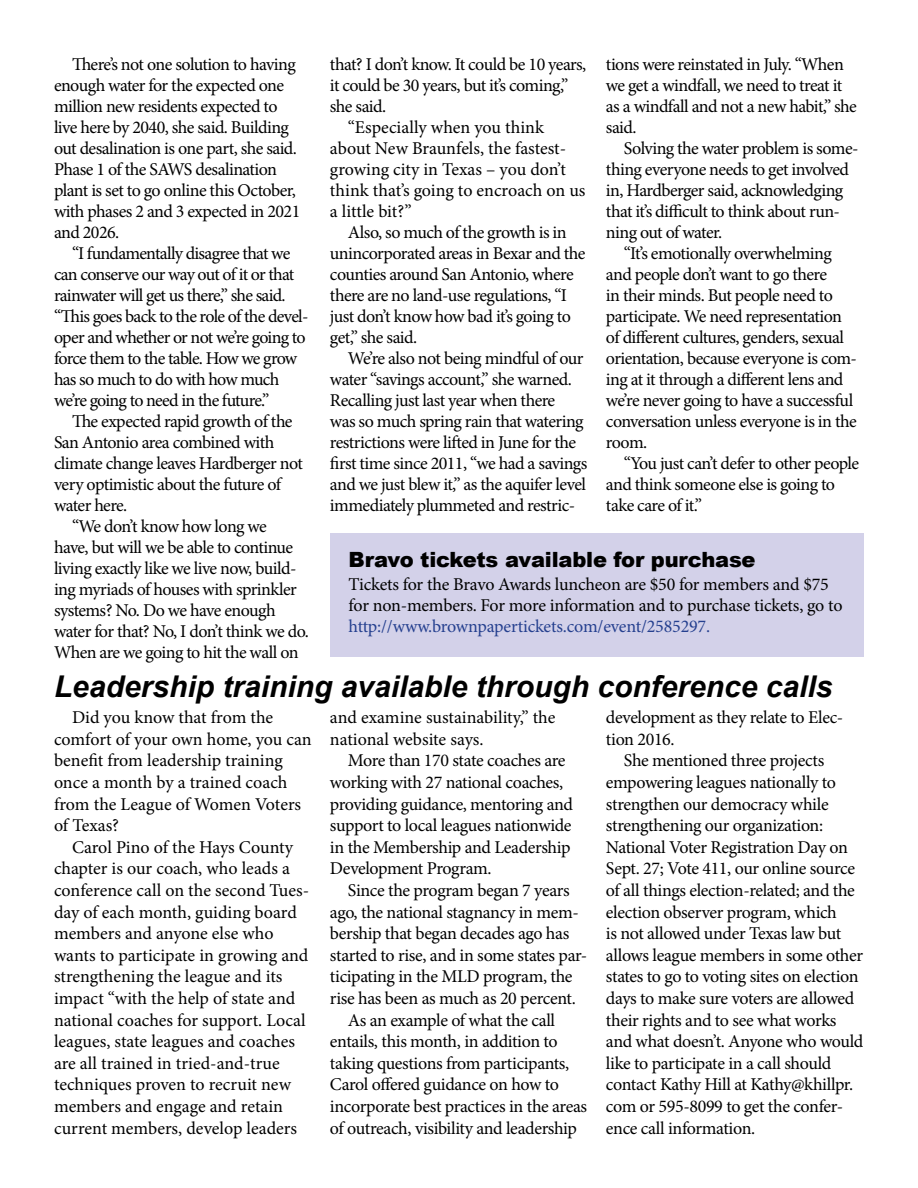
<style>
.page{position:relative;width:918px;height:1188px;background:#fff}
.page>*{position:absolute;margin:0;border:0;box-sizing:border-box;transform-origin:0 0}
.t1{font:italic 700 30px "Arial";color:#000}
.t2{font:900 21px "Arial";letter-spacing:-.01em;color:#000}
.t3{font:18px/21px "Minion Pro";letter-spacing:-.025em;color:#000}
.t4{font:18px/21.6px "Minion Pro";color:#000}
.t5{font:18px/21.6px "Minion Pro";letter-spacing:-.005em;color:#000}
.t6{font:18px/21px "Minion Pro";letter-spacing:-.045em;color:#000}
.t7{font:18px "Minion Pro";letter-spacing:-.01em;color:#25408f}
</style>
<div class="page">
<div style="left:330px;top:533px;width:534px;height:124px;background:#d3d1e9"></div>
<p class="t3" style="left:54px;top:54px;width:248px;text-indent:18px">There’s not one solution to having enough water for the expected one million new residents expected to live here by 2040, she said. Building out desalination is one part, she said.<br>Phase 1 of the SAWS desalination plant is set to go online this October, with phases 2 and 3 expected in 2021 and 2026.</p>
<p class="t6" style="left:54px;top:243px;width:256px;text-indent:18px">“I fundamentally disagree that we can conserve our way out of it or that rainwater will get us there,” she said. “This goes back to the role of the devel&shy;oper and whether or not we’re going to force them to the table. How we grow has so much to do with how much we’re going to need in the future.”</p>
<p class="t3" style="left:72px;top:411px;width:222px">The expected rapid growth of the</p>
<p class="t3" style="left:54px;top:432px;width:222px">San Antonio area combined with</p>
<p class="t3" style="left:54px;top:453px;width:251px">climate change leaves Hardberger not</p>
<p class="t3" style="left:54px;top:474px;width:229px">very optimistic about the future of</p>
<p class="t3" style="left:54px;top:495px;width:75px">water here.</p>
<p class="t3" style="left:72px;top:516px;width:196px">“We don’t know how long we</p>
<p class="t3" style="left:54px;top:537px;width:241px">have, but will we be able to continue</p>
<p class="t3" style="left:54px;top:558px;width:244px">living exactly like we live now, build-</p>
<p class="t3" style="left:54px;top:579px;width:244px">ing myriads of houses with sprinkler</p>
<p class="t3" style="left:54px;top:600px;width:223px">systems? No. Do we have enough</p>
<p class="t3" style="left:54px;top:621px;width:256px">water for that? No, I don’t think we do.</p>
<p class="t3" style="left:54px;top:642px;width:246px">When are we going to hit the wall on</p>
<p class="t3" style="left:330px;top:54px;width:258px">that? I don’t know. It could be 10 years,</p>
<p class="t3" style="left:330px;top:75px;width:240px">it could be 30 years, but it’s coming,”</p>
<p class="t3" style="left:330px;top:96px;width:58px">she said.</p>
<p class="t4" style="left:348px;top:117px;width:198px">“Especially when you think</p>
<p class="t5" style="left:330px;top:138px;width:238px">about New Braunfels, the fastest-</p>
<p class="t4" style="left:330px;top:159px;width:238px">growing city in Texas – you don’t</p>
<p class="t5" style="left:330px;top:180px;width:257px">think that’s going to encroach on us</p>
<p class="t3" style="left:330px;top:201px;width:83px">a little bit?”</p>
<p class="t3" style="left:348px;top:222px;width:220px">Also, so much of the growth is in</p>
<p class="t3" style="left:330px;top:243px;width:257px">unincorporated areas in Bexar and the</p>
<p class="t3" style="left:330px;top:264px;width:245px">counties around San Antonio, where</p>
<p class="t3" style="left:330px;top:285px;width:239px">there are no land-use regulations, “I</p>
<p class="t3" style="left:330px;top:306px;width:242px">just don’t know how bad it’s going to</p>
<p class="t3" style="left:330px;top:327px;width:89px">get,” she said.</p>
<p class="t3" style="left:348px;top:348px;width:237px">We’re also not being mindful of our</p>
<p class="t3" style="left:330px;top:369px;width:243px">water “savings account,” she warned.</p>
<p class="t3" style="left:330px;top:390px;width:227px">Recalling just last year when there</p>
<p class="t3" style="left:330px;top:411px;width:255px">was so much spring rain that watering</p>
<p class="t3" style="left:330px;top:432px;width:248px">restrictions were lifted in June for the</p>
<p class="t3" style="left:330px;top:453px;width:259px">first time since 2011, “we had a savings</p>
<p class="t3" style="left:330px;top:474px;width:257px">and we just blew it,” as the aquifer level</p>
<p class="t3" style="left:330px;top:495px;width:247px">immediately plummeted and restric-</p>
<p class="t3" style="left:606px;top:54px;width:252px">tions were reinstated in July. “When we get a windfall, we need to treat it as a windfall and not a new habit,” she said.</p>
<p class="t3" style="left:606px;top:138px;width:254px;text-indent:18px">Solving the water problem is some&shy;thing everyone needs to get involved in, Hardberger said, acknowledging that it’s difficult to think about run&shy;ning out of water.</p>
<p class="t3" style="left:606px;top:243px;width:253px;text-indent:18px">“It’s emotionally overwhelming and people don’t want to go there<br>in their minds. But people need to participate. We need representation of different cultures, genders, sexual orientation, because everyone is com&shy;ing at it through a different lens and we’re never going to have a successful conversation unless everyone is in the room.</p>
<p class="t3" style="left:606px;top:453px;width:255px;text-indent:18px">“You just can’t defer to other people and think someone else is going to take care of it.”</p>
<p class="t2" style="left:349px;top:544px;width:409px">Bravo tickets available for purchase</p>
<p class="t3" style="left:349px;top:574px;width:495px">Tickets for the Bravo Awards luncheon are $50 for members and $75 for non-members. For more information and to purchase tickets, go to</p>
<p class="t7" style="left:349px;top:614px;width:363px">http://www.brownpapertickets.com/event/2585297.</p>
<h1 class="t1" style="left:54px;top:666px;width:780px">Leadership training available through conference calls</h1>
<p class="t5" style="left:54px;top:707px;width:259px;text-indent:18px">Did you know that from the comfort of your own home, you can benefit from leadership training once a month by a trained coach from the League of Women Voters of Texas?</p>
<p class="t4" style="left:54px;top:836px;width:257px;text-indent:18px">Carol Pino of the Hays County chapter is our coach, who leads a conference call on the second Tues&shy;day of each month, guiding board members and anyone else who wants to participate in growing and strengthening the league and its impact “with the help of state and national coaches for support. Local leagues, state leagues and coaches are all trained in tried-and-true techniques proven to recruit new members and engage and retain current members, develop leaders</p>
<p class="t5" style="left:330px;top:707px;width:227px">and examine sustainability,” the national website says.</p>
<p class="t3" style="left:330px;top:750px;width:245px;line-height:21.6px;text-indent:18px">More than 170 state coaches are working with 27 national coaches, providing guidance, mentoring and support to local leagues nationwide in the Membership and Leadership<br>Development Program.</p>
<p class="t3" style="left:348px;top:880px;width:223px">Since the program began 7 years</p>
<p class="t3" style="left:330px;top:901px;width:250px">ago, the national stagnancy in mem-</p>
<p class="t3" style="left:330px;top:923px;width:241px">bership that began decades ago has</p>
<p class="t3" style="left:330px;top:945px;width:259px">started to rise, and in some states par-</p>
<p class="t3" style="left:330px;top:966px;width:244px">ticipating in the MLD program, the</p>
<p class="t3" style="left:330px;top:988px;width:247px">rise has been as much as 20 percent.</p>
<p class="t3" style="left:348px;top:1009px;width:209px">As an example of what the call</p>
<p class="t3" style="left:330px;top:1031px;width:229px">entails, this month, in addition to</p>
<p class="t3" style="left:330px;top:1053px;width:241px">taking questions from participants,</p>
<p class="t3" style="left:330px;top:1074px;width:231px">Carol offered guidance on how to</p>
<p class="t3" style="left:330px;top:1096px;width:259px">incorporate best practices in the areas</p>
<p class="t3" style="left:330px;top:1117px;width:249px">of outreach, visibility and leadership</p>
<p class="t3" style="left:606px;top:707px;width:239px;line-height:21.6px">development as they relate to Elec&shy;tion 2016.</p>
<p class="t3" style="left:606px;top:750px;width:259px;line-height:21.6px;text-indent:18px">She mentioned three projects empowering leagues nationally to strengthen our democracy while strengthening our organization:<br>National Voter Registration Day on Sept. 27; Vote 411, our online source of all things election-related; and the election observer program, which<br>is not allowed under Texas law but allows league members in some other states to go to voting sites on election days to make sure voters are allowed their rights and to see what works and what doesn’t. Anyone who would like to participate in a call should contact Kathy Hill at Kathy@khillpr. com or 595-8099 to get the confer&shy;ence call information.</p>
</div>
